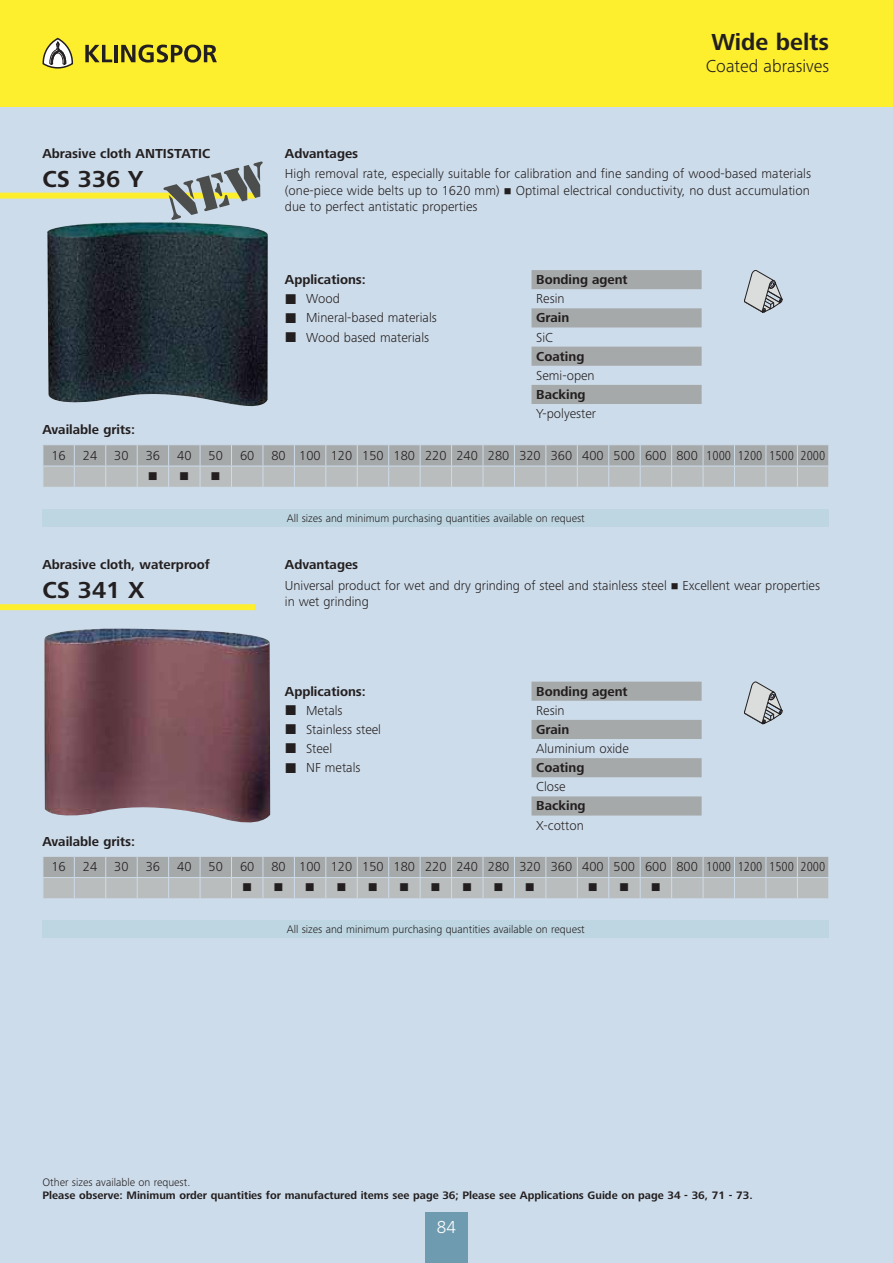
<style>
.page{position:relative;width:893px;height:1263px;background:#fff}
.page>*{position:absolute;margin:0;border:0;box-sizing:border-box;transform-origin:0 0}
.t1{font:700 24px "Frutiger Next LTW1 G";color:#231f20}
.t2{font:300 18px "Frutiger Next LTW1 G";color:#231f20}
.t3{font:300 18px "Frutiger Next LTW1 G";color:#fff}
.t4{font:300 13.5px/19.2px "Frutiger Next LTW1 G";color:#231f20}
.t5{font:700 13.5px "Frutiger Next LTW1 G";color:#231f20}
.t6{font:300 11.25px "Frutiger Next LTW1 G";color:#231f20}
.t7{font:700 11.25px "Frutiger Next LTW1 G";color:#231f20}
.s1{font-stretch:condensed}
</style>
<div class="page">
<div style="left:0;top:106px;width:893px;height:1157px;background:#cddcea"></div>
<div style="left:425px;top:1212px;width:43px;height:51px;background:#6e9baf"></div>
<div style="left:0;top:0;width:893px;height:106px;background:#fdef2e"></div>
<svg style="left:85px;top:45px;width:27px;height:17px"></svg>
<hr style="left:114px;top:45px;width:4px;height:17px;background:#231f20">
<svg style="left:121px;top:45px;width:96px;height:18px"></svg>
<svg style="left:43px;top:38px;width:30px;height:31px"></svg>
<svg style="left:744px;top:270px;width:38px;height:43px"></svg>
<div style="left:0;top:193px;width:255px;height:6px;background:#fdef2e"></div>
<img style="left:47px;top:222px;width:221px;height:185px">
<div style="left:43px;top:509px;width:786px;height:17px;background:#bed6e1"></div>
<div style="left:531px;top:270px;width:171px;height:19px;background:#a6a9aa"></div>
<div style="left:531px;top:308px;width:171px;height:19px;background:#a6a9aa"></div>
<div style="left:531px;top:347px;width:171px;height:19px;background:#a6a9aa"></div>
<div style="left:531px;top:385px;width:171px;height:19px;background:#a6a9aa"></div>
<svg style="left:744px;top:682px;width:38px;height:43px"></svg>
<div style="left:0;top:604px;width:255px;height:6px;background:#fdef2e"></div>
<img style="left:44px;top:629px;width:227px;height:194px">
<div style="left:43px;top:921px;width:786px;height:17px;background:#bed6e1"></div>
<div style="left:531px;top:682px;width:171px;height:19px;background:#a6a9aa"></div>
<div style="left:531px;top:720px;width:171px;height:19px;background:#a6a9aa"></div>
<div style="left:531px;top:758px;width:171px;height:19px;background:#a6a9aa"></div>
<div style="left:531px;top:796px;width:171px;height:19px;background:#a6a9aa"></div>
<svg style="left:43px;top:445px;width:786px;height:42px;background:#b1b5b7"></svg>
<svg style="left:43px;top:856px;width:786px;height:43px;background:#b2b6b8"></svg>
<svg style="left:163px;top:192px;width:93px;height:7px"></svg>
<p class="t5" style="left:43px;top:147px;width:169px">Abrasive cloth ANTISTATIC</p>
<h1 class="t1" style="left:43px;top:167px;width:102px">CS 336 Y</h1>
<h1 class="t1" style="left:711px;top:31px;width:119px">Wide belts</h1>
<h2 class="t2" style="left:706px;top:57px;width:125px">Coated abrasives</h2>
<p class="t5" style="left:285px;top:147px;width:75px">Advantages</p>
<p class="t4" style="left:285px;top:166px;width:528px;line-height:16.2px;text-align:justify">High removal rate, especially suitable for calibration and fine sanding of wood-based materials (one-piece wide belts up to 1620 mm) Optimal electrical conductivity, no dust accumulation due to perfect antistatic properties</p>
<p class="t5" style="left:285px;top:273px;width:82px">Applications:</p>
<p class="t4" style="left:306px;top:290px;width:132px">Wood<br>Mineral-based materials<br>Wood based materials</p>
<p class="t5" style="left:536px;top:273px;width:93px">Bonding agent</p>
<p class="t4" style="left:536px;top:290px;width:30px">Resin</p>
<p class="t5" style="left:536px;top:311px;width:35px">Grain</p>
<p class="t4" style="left:536px;top:328px;width:18px">SiC</p>
<p class="t5" style="left:536px;top:350px;width:50px">Coating</p>
<p class="t4" style="left:536px;top:366px;width:60px">Semi-open</p>
<p class="t5" style="left:536px;top:388px;width:51px">Backing</p>
<p class="t4" style="left:536px;top:405px;width:61px">Y-polyester</p>
<p class="t5" style="left:43px;top:423px;width:94px">Available grits:</p>
<p class="t4" style="left:51px;top:446px;width:16px">16</p>
<p class="t4" style="left:83px;top:446px;width:16px">24</p>
<p class="t4" style="left:114px;top:446px;width:16px">30</p>
<p class="t4" style="left:146px;top:446px;width:16px">36</p>
<p class="t4" style="left:177px;top:446px;width:16px">40</p>
<p class="t4" style="left:209px;top:446px;width:16px">50</p>
<p class="t4" style="left:240px;top:446px;width:16px">60</p>
<p class="t4" style="left:271px;top:446px;width:555px">80 100 120 150 180 220 240 280 320 360 400 500 600 800 <span class="s1">1000 1200 1500 2000</span></p>
<p class="t5" style="left:43px;top:558px;width:169px">Abrasive cloth, waterproof</p>
<h1 class="t1" style="left:43px;top:579px;width:103px">CS 341 X</h1>
<p class="t6" style="left:287px;top:512px;width:299px">All sizes and minimum purchasing quantities available on request</p>
<p class="t5" style="left:285px;top:558px;width:75px">Advantages</p>
<p class="t4" style="left:285px;top:578px;width:537px;line-height:16.2px">Universal product for wet and dry grinding of steel and stainless steel Excellent wear properties in wet grinding</p>
<p class="t5" style="left:285px;top:685px;width:82px">Applications:</p>
<p class="t4" style="left:306px;top:701px;width:76px">Metals<br>Stainless steel<br>Steel<br>NF metals</p>
<p class="t5" style="left:536px;top:685px;width:93px">Bonding agent</p>
<p class="t4" style="left:536px;top:701px;width:30px">Resin</p>
<p class="t5" style="left:536px;top:723px;width:35px">Grain</p>
<p class="t4" style="left:536px;top:739px;width:94px">Aluminium oxide</p>
<p class="t5" style="left:536px;top:761px;width:50px">Coating</p>
<p class="t4" style="left:536px;top:778px;width:31px">Close</p>
<p class="t5" style="left:536px;top:799px;width:51px">Backing</p>
<p class="t4" style="left:536px;top:816px;width:49px">X-cotton</p>
<p class="t5" style="left:43px;top:835px;width:94px">Available grits:</p>
<p class="t4" style="left:51px;top:858px;width:16px">16</p>
<p class="t4" style="left:83px;top:858px;width:16px">24</p>
<p class="t4" style="left:114px;top:858px;width:16px">30</p>
<p class="t4" style="left:146px;top:858px;width:16px">36</p>
<p class="t4" style="left:177px;top:858px;width:16px">40</p>
<p class="t4" style="left:209px;top:858px;width:16px">50</p>
<p class="t4" style="left:240px;top:858px;width:16px">60</p>
<p class="t4" style="left:271px;top:858px;width:555px">80 100 120 150 180 220 240 280 320 360 400 500 600 800 <span class="s1">1000 1200 1500 2000</span></p>
<p class="t6" style="left:287px;top:924px;width:299px">All sizes and minimum purchasing quantities available on request</p>
<p class="t6" style="left:43px;top:1176px;width:149px">Other sizes available on request.</p>
<p class="t7" style="left:43px;top:1190px;width:712px">Please observe: Minimum order quantities for manufactured items see page 36; Please see Applications Guide on page 34 - 36, 71 - 73.</p>
<h2 class="t3" style="left:437px;top:1219px;width:21px">84</h2>
</div>
